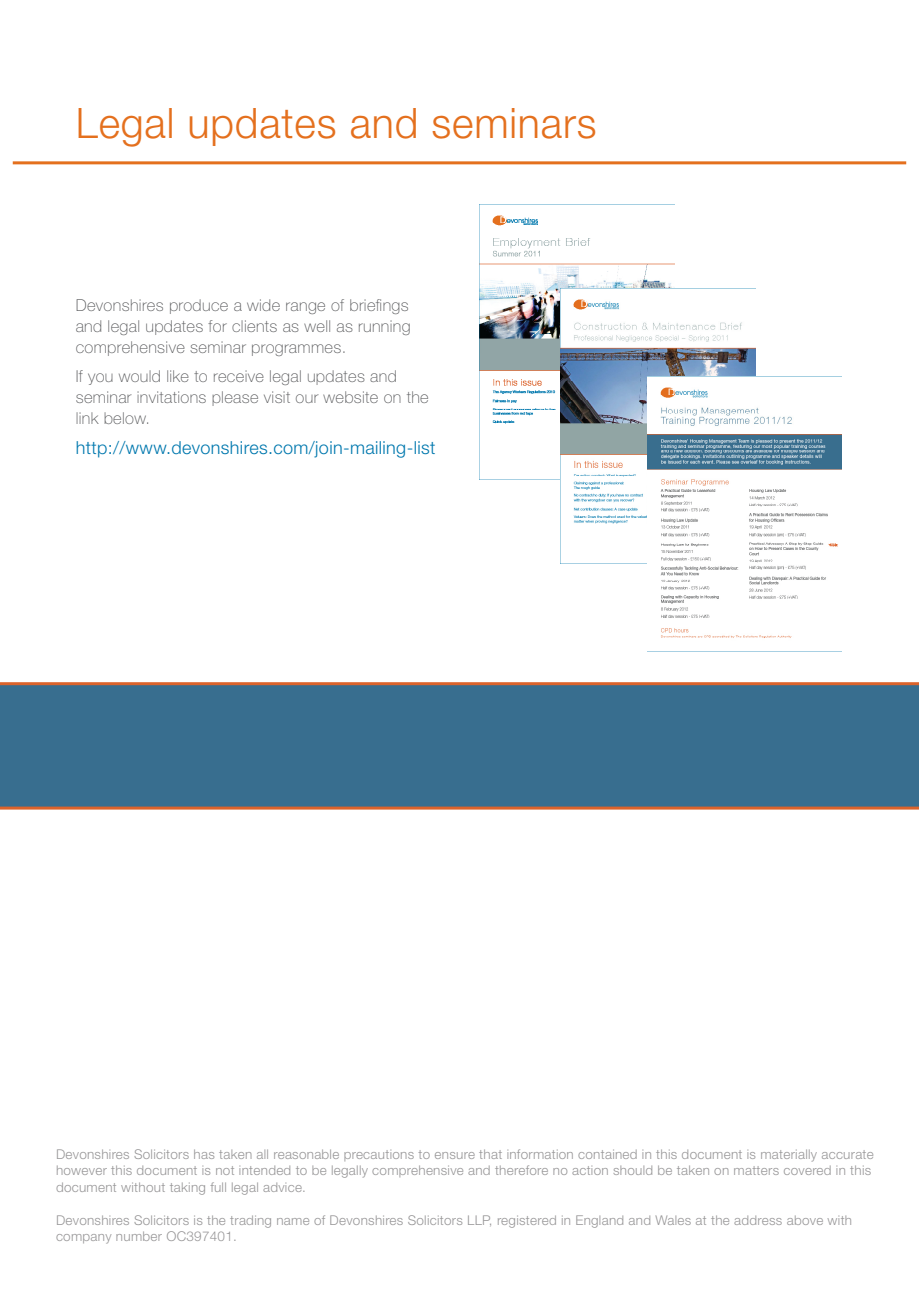
<style>
.page{position:relative;width:919px;height:1289px;background:#fff}
.page>*{position:absolute;margin:0;border:0;box-sizing:border-box;transform-origin:0 0}
.t1{font:300 42px "Helvetica Neue LT Std";letter-spacing:.02em;color:#e4701e}
.t2{font:300 18px "Helvetica Neue LT Std";letter-spacing:.02em;color:#0078ae}
.t3{font:100 16.5px/21px "Helvetica Neue LT Std";letter-spacing:.02em;color:#57585a}
.t4{font:300 13.5px/16.5px "Helvetica Neue LT Std";letter-spacing:.02em;color:#989798}
</style>
<div class="page">
<img style="left:480px;top:204px;width:194px;height:220px">
<img style="left:560px;top:289px;width:195px;height:275px">
<img style="left:647px;top:376px;width:194px;height:262px">
<hr style="left:13px;top:161px;width:893px;height:3px;background:#e4701e">
<div style="left:0;top:682px;width:918px;height:127px;background:#386e8f"></div>
<h1 class="t1" style="left:76px;top:98px;width:522px">Legal updates and seminars</h1>
<p class="t3" style="left:76px;top:294px;width:336px">Devonshires produce a wide range of briefings and legal updates for clients as well as running comprehensive seminar programmes.</p>
<p class="t3" style="left:76px;top:366px;width:354px">If you would like to receive legal updates and seminar invitations please visit our website on the link below.</p>
<h2 class="t2" style="left:76px;top:436px;width:361px">http://www.devonshires.com/join-mailing-list</h2>
<p class="t4" style="left:56px;top:1145px;width:819px">Devonshires Solicitors has taken all reasonable precautions to ensure that information contained in this document is materially accurate however this document is not intended to be legally comprehensive and therefore no action should be taken on matters covered in this document without taking full legal advice.</p>
<p class="t4" style="left:56px;top:1211px;width:797px">Devonshires Solicitors is the trading name of Devonshires Solicitors LLP, registered in England and Wales at the address above with company number OC397401.</p>
</div>
